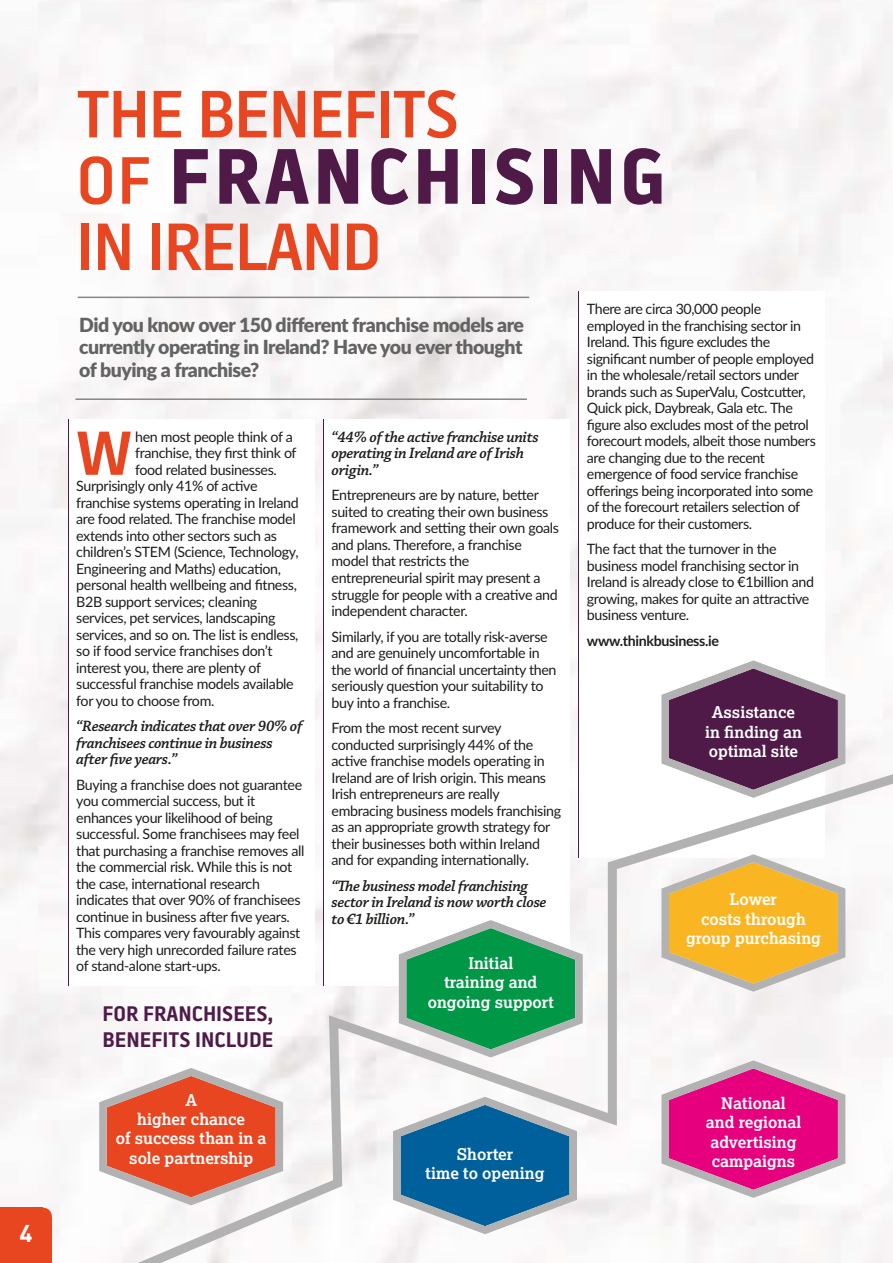
<style>
.page{position:relative;width:893px;height:1263px;background:#fff}
.page>*{position:absolute;margin:0;border:0;box-sizing:border-box;transform-origin:0 0}
.t1{font:700 78px "Battersea";letter-spacing:.05em;color:#4f1a48}
.t2{font:500 66.45px "Battersea";letter-spacing:-.025em;color:#e84621}
.t3{font:600 61.65px "Battersea";color:#e84621}
.t4{font:700 24px "DIN";color:#fff}
.t5{font:600 21px/25.2px "Battersea";color:#4f1a48}
.t6{font:900 19.5px/22.5px "Lato";letter-spacing:-.025em;color:#646363;text-align:justify}
.t7{font:700 16.2px/19.4px "Lexia";color:#fff;text-align:center}
.t8{font:15.75px/16.5px "Chaparral Pro Semibold It Capt";letter-spacing:-.025em;color:#1d1d1b}
.t9{font:14.25px/16.5px "Lato";letter-spacing:-.025em;color:#1d1d1b}
.t10{font:700 14.25px "Lato";letter-spacing:-.025em;color:#1d1d1b}
.s1{font-weight:500;font-size:66.45px;color:#e84621}
</style>
<div class="page">
<img style="left:0;top:0;width:893px;height:1232px">
<div style="left:69px;top:419px;width:245px;height:567px;background:#fff"></div>
<hr style="left:68px;top:419px;width:1px;height:567px;background:#4f1a48">
<div style="left:324px;top:419px;width:245px;height:567px;background:#fff"></div>
<hr style="left:323px;top:419px;width:1px;height:567px;background:#4f1a48">
<div style="left:579px;top:291px;width:246px;height:567px;background:#fff"></div>
<hr style="left:578px;top:291px;width:1px;height:567px;background:#4f1a48">
<div style="left:0;top:1208px;width:43px;height:55px;background:#e84621"></div>
<div style="left:0;top:1217px;width:52px;height:46px;background:#e84621"></div>
<div style="left:5px;top:1208px;width:47px;height:44px;background:#e84621;border-radius:9px"></div>
<svg style="left:661px;top:660px;width:184px;height:105px"></svg>
<hr style="left:75px;top:398px;width:452px;height:2px;background:#878787">
<hr style="left:78px;top:297px;width:451px;height:1px;background:#878787">
<svg style="left:71px;top:765px;width:822px;height:498px"></svg>
<p class="t4" style="left:19px;top:1225px;width:15px">4</p>
<p class="t2" style="left:76px;top:91px;width:384px">THE BENEFITS</p>
<p class="t1" style="left:76px;top:149px;width:591px"><span class="s1">OF</span> FRANCHISING</p>
<p class="t2" style="left:76px;top:224px;width:307px">IN IRELAND</p>
<p class="t6" style="left:79px;top:315px;width:446px">Did you know over 150 different franchise models are currently operating in Ireland? Have you ever thought of buying a franchise?</p>
<p class="t3" style="left:76px;top:432px;width:57px">W</p>
<p class="t9" style="left:135px;top:430px;width:159px">hen most people think of a</p>
<p class="t9" style="left:135px;top:446px;width:163px">franchise, they first think of</p>
<p class="t9" style="left:135px;top:463px;width:143px">food related businesses.</p>
<p class="t9" style="left:76px;top:479px;width:183px">Surprisingly only 41% of active</p>
<p class="t9" style="left:76px;top:496px;width:224px">franchise systems operating in Ireland</p>
<p class="t9" style="left:76px;top:512px;width:221px">are food related. The franchise model</p>
<p class="t9" style="left:76px;top:529px;width:202px">extends into other sectors such as</p>
<p class="t9" style="left:76px;top:545px;width:224px">children’s STEM (Science, Technology,</p>
<p class="t9" style="left:76px;top:562px;width:206px">Engineering and Maths) education,</p>
<p class="t9" style="left:76px;top:578px;width:222px">personal health wellbeing and fitness,</p>
<p class="t9" style="left:76px;top:595px;width:183px">B2B support services; cleaning</p>
<p class="t9" style="left:76px;top:611px;width:201px">services, pet services, landscaping</p>
<p class="t9" style="left:76px;top:628px;width:224px">services, and so on. The list is endless,</p>
<p class="t9" style="left:76px;top:644px;width:198px">so if food service franchises don’t</p>
<p class="t9" style="left:76px;top:661px;width:186px">interest you, there are plenty of</p>
<p class="t9" style="left:76px;top:677px;width:219px">successful franchise models available</p>
<p class="t9" style="left:76px;top:694px;width:140px">for you to choose from.</p>
<p class="t8" style="left:76px;top:719px;width:228px">“Research indicates that over 90% of franchisees continue in business after five years.”</p>
<p class="t9" style="left:76px;top:778px;width:230px">Buying a franchise does not guarantee you commercial success, but it enhances your likelihood of being successful. Some franchisees may feel that purchasing a franchise removes all the commercial risk. While this is not the case, international research indicates that over 90% of franchisees continue in business after five years.<br>This compares very favourably against the very high unrecorded failure rates of stand-alone start-ups.</p>
<p class="t5" style="left:103px;top:1004px;width:173px">FOR FRANCHISEES,<br>BENEFITS INCLUDE</p>
<p class="t7" style="left:116px;top:1091px;width:152px">A<br>higher chance<br>of success than in a sole partnership</p>
<p class="t8" style="left:332px;top:430px;width:209px">“44% of the active franchise units operating in Ireland are of Irish origin.”</p>
<p class="t9" style="left:332px;top:488px;width:229px">Entrepreneurs are by nature, better suited to creating their own business framework and setting their own goals and plans. Therefore, a franchise model that restricts the entrepreneurial spirit may present a struggle for people with a creative and independent character.</p>
<p class="t9" style="left:332px;top:629px;width:226px">Similarly, if you are totally risk-averse and are genuinely uncomfortable in the world of financial uncertainty then seriously question your suitability to buy into a franchise.</p>
<p class="t9" style="left:332px;top:721px;width:231px">From the most recent survey conducted surprisingly 44% of the active franchise models operating in Ireland are of Irish origin. This means Irish entrepreneurs are really embracing business models franchising as an appropriate growth strategy for their businesses both within Ireland and for expanding internationally.</p>
<p class="t8" style="left:332px;top:879px;width:217px">“The business model franchising sector in Ireland is now worth close to €1 billion.”</p>
<p class="t7" style="left:428px;top:954px;width:128px">Initial<br>training and ongoing support</p>
<p class="t7" style="left:426px;top:1145px;width:120px">Shorter<br>time to opening</p>
<p class="t9" style="left:587px;top:302px;width:230px">There are circa 30,000 people employed in the franchising sector in Ireland. This figure excludes the significant number of people employed in the wholesale/retail sectors under brands such as SuperValu, Costcutter, Quick pick, Daybreak, Gala etc. The figure also excludes most of the petrol forecourt models, albeit those numbers are changing due to the recent emergence of food service franchise offerings being incorporated into some of the forecourt retailers selection of produce for their customers.</p>
<p class="t9" style="left:587px;top:542px;width:229px">The fact that the turnover in the business model franchising sector in Ireland is already close to €1billion and growing, makes for quite an attractive business venture.</p>
<p class="t10" style="left:587px;top:635px;width:134px">www.thinkbusiness.ie</p>
<p class="t7" style="left:705px;top:704px;width:98px">Assistance in finding an optimal site</p>
<p class="t7" style="left:686px;top:891px;width:136px">Lower<br>costs through group purchasing</p>
<p class="t7" style="left:706px;top:1094px;width:97px">National and regional advertising campaigns</p>
</div>
